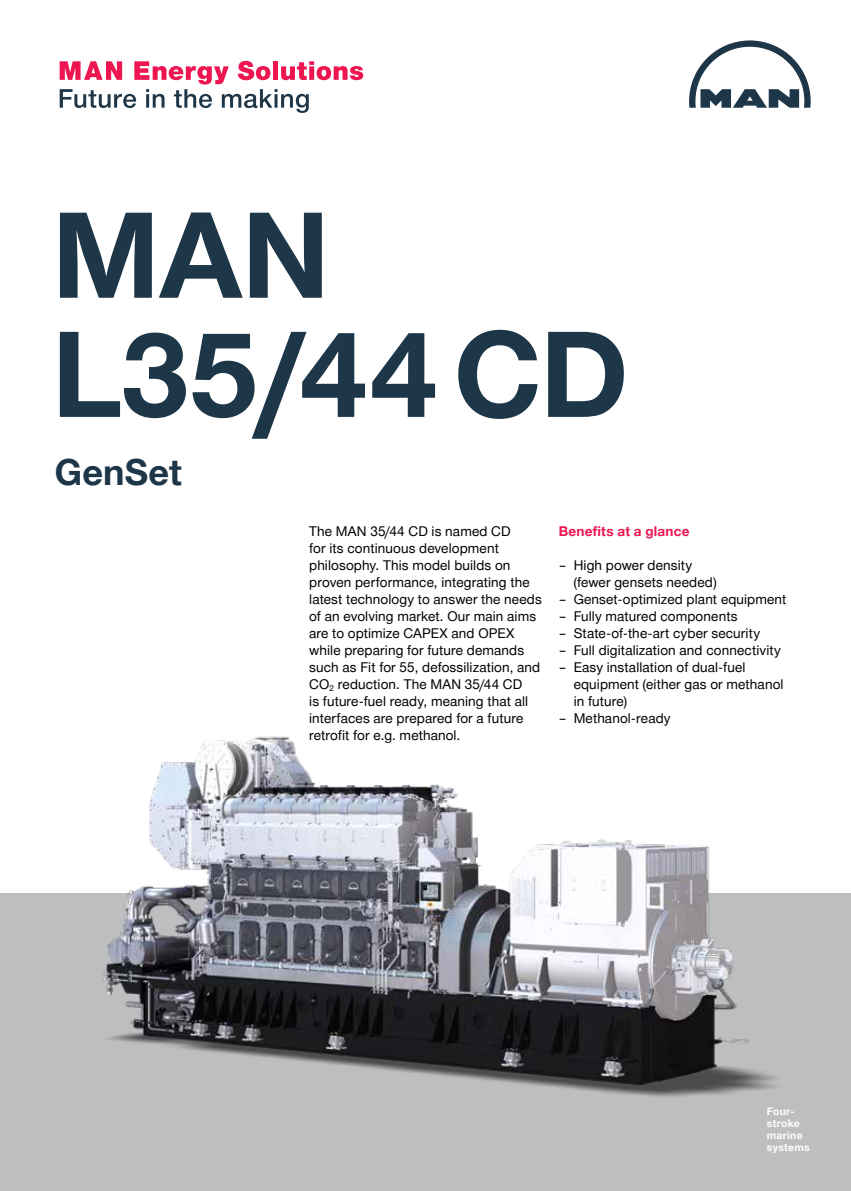
<style>
.page{position:relative;width:851px;height:1191px;background:#fff}
.page>*{position:absolute;margin:0;border:0;box-sizing:border-box;transform-origin:0 0}
.t1{font:700 119.1px/119.1px "Man Global";color:#1d3648}
.t2{font:700 36px "Man Global";letter-spacing:.005em;color:#1d3648}
.t3{font:13.5px/17px "Man Global";letter-spacing:.01em;color:#000}
.t4{font:700 13.5px "Man Global";letter-spacing:.02em;color:#ed1651}
.t5{font:700 10.35px/11.9px "Man Global";letter-spacing:.025em;color:#fff}
</style>
<div class="page">
<img style="left:0;top:736px;width:850px;height:455px">
<svg style="left:689px;top:40px;width:121px;height:68px"></svg>
<svg style="left:60px;top:61px;width:303px;height:52px"></svg>
<h1 class="t1" style="left:52px;top:197px;width:578px">MAN<br>L35/44 CD</h1>
<h2 class="t2" style="left:55px;top:451px;width:128px">GenSet</h2>
<p class="t3" style="left:309px;top:523px;width:234px">The MAN 35/44 CD is named CD<br>for its continuous development philosophy. This model builds on proven performance, integrating the latest technology to answer the needs of an evolving market. Our main aims are to optimize CAPEX and OPEX while preparing for future demands such as Fit for 55, defossilization, and CO<sub>2</sub> reduction. The MAN 35/44 CD<br>is future-fuel ready, meaning that all interfaces are prepared for a future retrofit for e.g. methanol.</p>
<p class="t4" style="left:558px;top:523px;width:132px">Benefits at a glance</p>
<p class="t3" style="left:573px;top:557px;width:144px;text-indent:-15px">– High power density (fewer gensets needed)</p>
<p class="t3" style="left:558px;top:591px;width:229px">– Genset-optimized plant equipment</p>
<p class="t3" style="left:558px;top:608px;width:180px">– Fully matured components</p>
<p class="t3" style="left:558px;top:625px;width:203px">– State-of-the-art cyber security</p>
<p class="t3" style="left:558px;top:642px;width:223px">– Full digitalization and connectivity</p>
<p class="t3" style="left:573px;top:659px;width:211px;text-indent:-15px">– Easy installation of dual-fuel equipment (either gas or methanol in future)</p>
<p class="t3" style="left:558px;top:710px;width:113px">– Methanol-ready</p>
<p class="t5" style="left:766px;top:1105px;width:44px">Four&shy;stroke marine systems</p>
</div>
